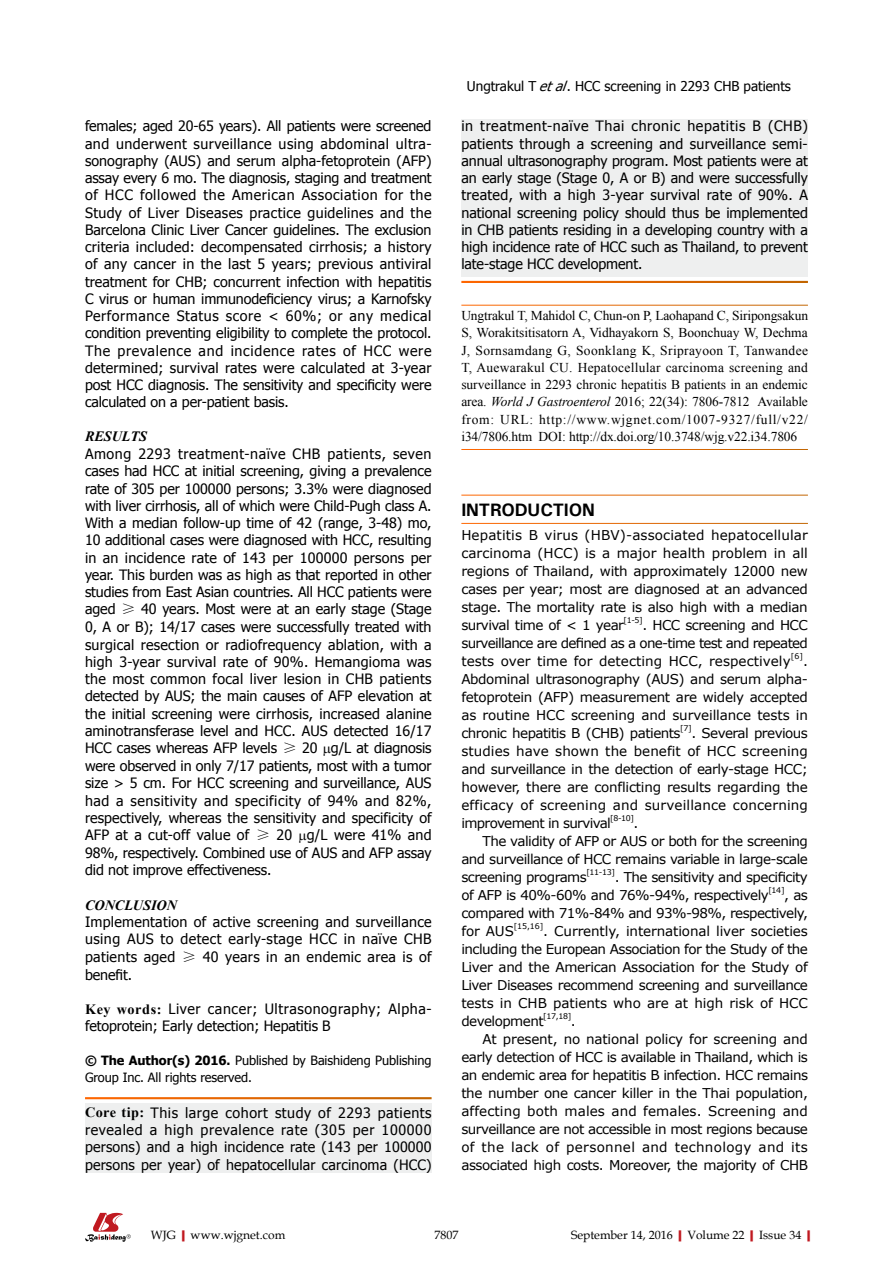
<style>
.page{position:relative;width:893px;height:1263px;background:#fff}
.page>*{position:absolute;margin:0;border:0;box-sizing:border-box;transform-origin:0 0}
.t1{font:700 18px "Univers";letter-spacing:-.01em;color:#000}
.t2{font:14.25px/17.2px "Tahoma";letter-spacing:-.005em;color:#000;text-align:justify}
.t3{font:14.25px/17.5px "Tahoma";letter-spacing:.02em;color:#000}
.t4{font:13.5px/18px "Verdana";letter-spacing:-.04em;color:#000;text-align:justify}
.t5{font:13.5px/17.2px "Times New Roman";letter-spacing:-.01em;color:#000;text-align:justify}
.t6{font:13.5px "Tahoma";color:#000}
.t7{font:13.5px "Verdana";letter-spacing:-.015em;color:#000}
.t8{font:13.5px "Verdana";letter-spacing:.005em;color:#000}
.t9{font:13.5px "Verdana";letter-spacing:.025em;color:#000}
.t10{font:12.75px/17.2px "Tahoma";letter-spacing:-.005em;color:#000}
.t11{font:12px "Book Antiqua";color:#000}
.t12{font:7.8px "Verdana";letter-spacing:-.04em;color:#000}
.s1{font-family:"Times New Roman";font-weight:700;font-style:italic}
.s2{font-family:"Sim Sun"}
.s3{font-family:"Times New Roman";font-weight:700}
.s4{font-weight:700}
.s5{font-style:italic}
.s6{font-weight:700;color:#c01920}
</style>
<div class="page">
<div style="left:461px;top:119px;width:347px;height:158px;background:#eeefef"></div>
<div style="left:85px;top:1103px;width:347px;height:70px;background:#eeefef"></div>
<svg style="left:85px;top:1213px;width:46px;height:29px"></svg>
<p class="t2" style="left:85px;top:117px;width:348px">females; aged 20-65 years). All patients were screened and underwent surveillance using abdominal ultra&shy;sonography (AUS) and serum alpha-fetoprotein (AFP) assay every 6 mo. The diagnosis, staging and treatment of HCC followed the American Association for the Study of Liver Diseases practice guidelines and the Barcelona Clinic Liver Cancer guidelines. The exclusion criteria included: decompensated cirrhosis; a history of any cancer in the last 5 years; previous antiviral treatment for CHB; concurrent infection with hepatitis C virus or human immunodeficiency virus; a Karnofsky Performance Status score &lt; 60%; or any medical condition preventing eligibility to complete the protocol.<br>The prevalence and incidence rates of HCC were determined; survival rates were calculated at 3-year post HCC diagnosis. The sensitivity and specificity were calculated on a per-patient basis.</p>
<p class="t2" style="left:85px;top:427px;width:348px;text-align:left"><span class="s1">RESULTS<br></span>Among 2293 treatment-naïve CHB patients, seven cases had HCC at initial screening, giving a prevalence rate of 305 per 100000 persons; 3.3% were diagnosed with liver cirrhosis, all of which were Child-Pugh class A.<br>With a median follow-up time of 42 (range, 3-48) mo, 10 additional cases were diagnosed with HCC, resulting in an incidence rate of 143 per 100000 persons per year. This burden was as high as that reported in other studies from East Asian countries. All HCC patients were aged <span class="s2">≥</span> 40 years. Most were at an early stage (Stage 0, A or B); 14/17 cases were successfully treated with surgical resection or radiofrequency ablation, with a high 3-year survival rate of 90%. Hemangioma was the most common focal liver lesion in CHB patients detected by AUS; the main causes of AFP elevation at the initial screening were cirrhosis, increased alanine aminotransferase level and HCC. AUS detected 16/17<br>HCC cases whereas AFP levels <span class="s2">≥</span> 20 g/L at diagnosis were observed in only 7/17 patients, most with a tumor size &gt; 5 cm. For HCC screening and surveillance, AUS had a sensitivity and specificity of 94% and 82%, respectively, whereas the sensitivity and specificity of AFP at a cut-off value of <span class="s2">≥</span> 20 g/L were 41% and 98%, respectively. Combined use of AUS and AFP assay did not improve effectiveness.</p>
<p class="t3" style="left:85px;top:895px;width:348px"><span class="s1">CONCLUSION<br></span>Implementation of active screening and surveillance using AUS to detect early-stage HCC in naïve CHB patients aged <span class="s2">≥</span> 40 years in an endemic area is of benefit.</p>
<p class="t2" style="left:85px;top:1000px;width:348px"><span class="s3">Key words:</span> Liver cancer; Ultrasonography; alpha&shy;fetoprotein; Early detection; Hepatitis B</p>
<p class="t10" style="left:85px;top:1051px;width:348px"><span class="s4">© The Author(s) 2016.</span> Published by Baishideng Publishing<br>Group Inc. All rights reserved.</p>
<p class="t2" style="left:85px;top:1103px;width:348px"><span class="s3">Core tip:</span> This large cohort study of 2293 patients revealed a high prevalence rate (305 per 100000 persons) and a high incidence rate (143 per 100000 persons per year) of hepatocellular carcinoma (HCC)</p>
<p class="t6" style="left:467px;top:77px;width:325px">Ungtrakul T <span class="s5">etal</span>. HCC screening in 2293 CHB patients</p>
<p class="t2" style="left:461px;top:117px;width:348px">in treatment-naïve Thai chronic hepatitis B (CHB) patients through a screening and surveillance semi&shy;annual ultrasonography program. Most patients were at an early stage (Stage 0, A or B) and were successfully treated, with a high 3-year survival rate of 90%. A national screening policy should thus be implemented in CHB patients residing in a developing country with a high incidence rate of HCC such as Thailand, to prevent late-stage HCC development.</p>
<p class="t5" style="left:461px;top:307px;width:348px">Ungtrakul T, Mahidol C, Chun-on P, Laohapand C, Siripongsakun S, Worakitsitisatorn A, Vidhayakorn S, Boonchuay W, Dechma J, Sornsamdang G, Soonklang K, Sriprayoon T, Tanwandee T, Auewarakul CU. Hepatocellular carcinoma screening and surveillance in 2293 chronic hepatitis B patients in an endemic area. <span class="s5">World J Gastroenterol</span> 2016; 22(34): 7806-7812 Available from: URL: http://www.wjgnet.com/1007-9327/full/v22/ i34/7806.htm DOI: http://dx.doi.org/10.3748/wjg.v22.i34.7806</p>
<p class="t1" style="left:461px;top:498px;width:135px">INTRODUCTION</p>
<p class="t4" style="left:461px;top:525px;width:348px">Hepatitis B virus (HBV)-associated hepatocellular carcinoma (HCC) is a major health problem in all regions of Thailand, with approximately 12000 new cases per year; most are diagnosed at an advanced stage. The mortality rate is also high with a median survival time of &lt; 1 year</p>
<p class="t12" style="left:623px;top:615px;width:21px">[1-5]</p>
<p class="t4" style="left:461px;top:615px;width:348px;text-indent:181px">. HCC screening and HCC surveillance are defined as a one-time test and repeated tests over time for detecting HCC, respectively</p>
<p class="t12" style="left:791px;top:651px;width:14px">[6]</p>
<p class="t4" style="left:461px;top:651px;width:348px;text-indent:342px">.<br>Abdominal ultrasonography (AUS) and serum alpha&shy;fetoprotein (AFP) measurement are widely accepted as routine HCC screening and surveillance tests in chronic hepatitis B (CHB) patients</p>
<p class="t12" style="left:680px;top:723px;width:13px">[7]</p>
<p class="t4" style="left:461px;top:723px;width:348px;text-indent:230px">. Several previous studies have shown the benefit of HCC screening and surveillance in the detection of early-stage HCC; however, there are conflicting results regarding the efficacy of screening and surveillance concerning improvement in survival</p>
<p class="t12" style="left:610px;top:813px;width:25px">[8-10]</p>
<p class="t4" style="left:634px;top:813px;width:6px">.</p>
<p class="t4" style="left:483px;top:831px;width:327px">The validity of AFP or AUS or both for the screening</p>
<p class="t4" style="left:461px;top:849px;width:348px">and surveillance of HCC remains variable in large-scale</p>
<p class="t4" style="left:461px;top:867px;width:127px">screening programs</p>
<p class="t12" style="left:586px;top:867px;width:30px">[11-13]</p>
<p class="t4" style="left:461px;top:867px;width:348px;text-indent:153px">. The sensitivity and specificity of AFP is 40%-60% and 76%-94%, re-spectively</p>
<p class="t12" style="left:768px;top:885px;width:18px">[14]</p>
<p class="t4" style="left:461px;top:885px;width:348px;text-indent:323px">, as compared with 71%-84% and 93%-98%, respectively, for AUS</p>
<p class="t12" style="left:514px;top:921px;width:31px">[15,16]</p>
<p class="t4" style="left:461px;top:921px;width:348px;text-indent:82px">. Currently, interna-tional liver societies including the European Association for the Study of the Liver and the American Association for the Study of Liver Diseases recommend screening and surveillance tests in CHB patients who are at high risk of HCC development</p>
<p class="t12" style="left:543px;top:1011px;width:30px">[17,18]</p>
<p class="t4" style="left:571px;top:1011px;width:6px">.</p>
<p class="t7" style="left:483px;top:1030px;width:327px">At present, no national policy for screening and</p>
<p class="t4" style="left:461px;top:1047px;width:348px">early detection of HCC is available in Thailand, which is</p>
<p class="t4" style="left:461px;top:1065px;width:348px">an endemic area for hepatitis B infection. HCC remains</p>
<p class="t4" style="left:461px;top:1083px;width:348px">the number one cancer killer in the Thai population,</p>
<p class="t8" style="left:461px;top:1102px;width:348px">affecting both males and females. Screening and</p>
<p class="t4" style="left:461px;top:1119px;width:348px">surveillance are not accessible in most regions because</p>
<p class="t9" style="left:461px;top:1138px;width:348px">of the lack of personnel and technology and its</p>
<p class="t4" style="left:461px;top:1155px;width:348px">associated high costs. Moreover, the majority of CHB</p>
<p class="t11" style="left:151px;top:1226px;width:136px">WJG<span class="s6">|</span>www.wjgnet.com</p>
<p class="t11" style="left:434px;top:1226px;width:25px">7807</p>
<p class="t11" style="left:571px;top:1226px;width:246px">September 14, 2016<span class="s6">|</span>Volume 22<span class="s6">|</span>Issue 34<span class="s6">|</span></p>
</div>
